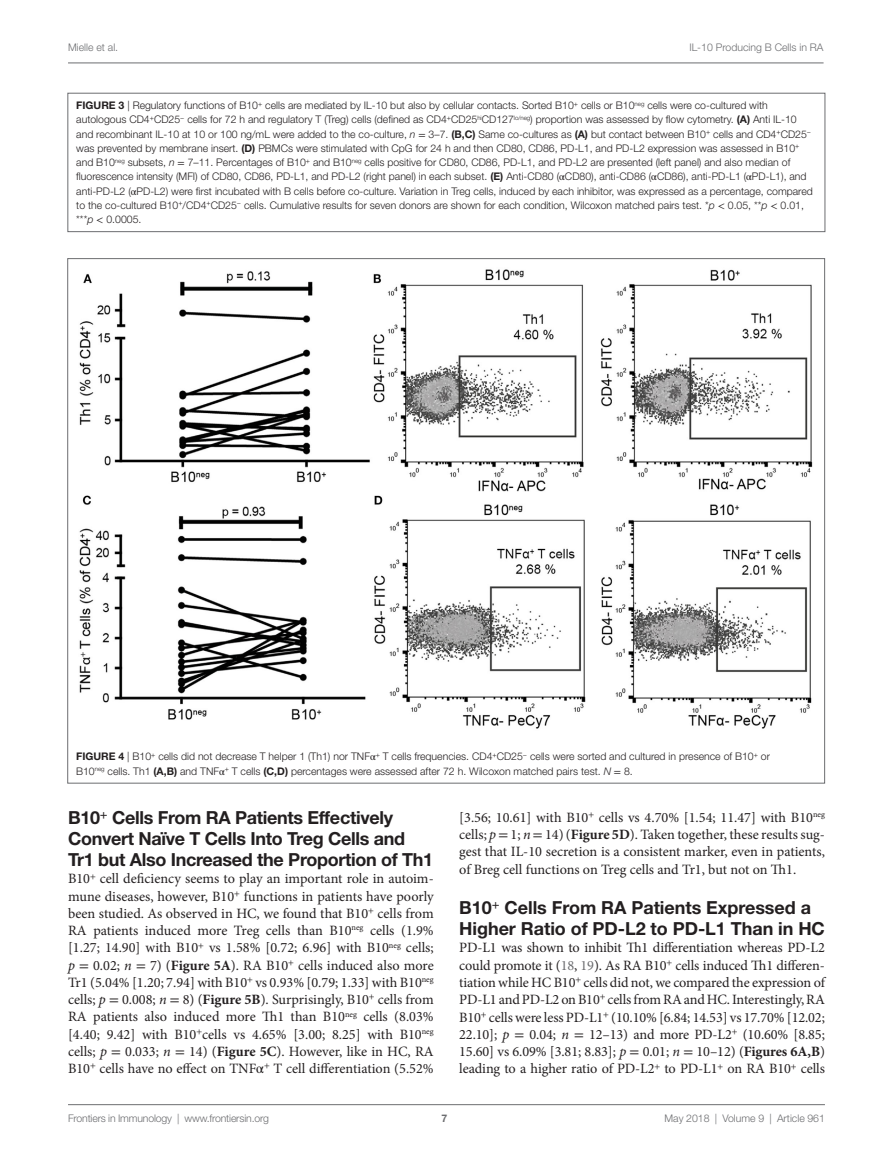
<style>
.page{position:relative;width:893px;height:1170px;background:#fff}
.page>*{position:absolute;margin:0;border:0;box-sizing:border-box;transform-origin:0 0}
.t1{font:700 18px/21px "Helvetica Neue LT Std";letter-spacing:-.02em;color:#231f20}
.t2{font:14.25px/17.2px "Minion Pro";letter-spacing:-.01em;color:#231f20;text-align:justify}
.t3{font:300 10.5px/14.2px "Helvetica Neue LT Std";color:#231f20}
.t4{font:300 10.5px "Helvetica Neue LT Std";color:#6c6d70}
.t5{font:700 10.5px "Helvetica Neue LT Std";color:#6c6d70}
.s1{font-weight:700}
.s2{font-style:italic}
.s3{font-family:"STIX General";font-weight:400}
.s4{font-family:"STIX General"}
.s5{color:#6c6d70}
</style>
<div class="page">
<img style="left:79px;top:269px;width:734px;height:460px">
<div style="left:68px;top:93px;width:757px;height:139px;border:1px solid #6c6d70"></div>
<hr style="left:68px;top:1104px;width:757px;height:1px;background:#6c6d70">
<hr style="left:68px;top:63px;width:755px;height:1px;background:#6c6d70">
<p class="t4" style="left:68px;top:41px;width:52px">Mielle et al.</p>
<p class="t4" style="left:689px;top:41px;width:136px">IL-10 Producing B Cells in RA</p>
<p class="t3" style="left:76px;top:98px;width:738px"><span class="s1">Figure 3</span> | Regulatory functions of B10<sup>+</sup> cells are mediated by IL-10 but also by cellular contacts. Sorted B10<sup>+</sup> cells or B10<sup>neg</sup> cells were co-cultured with autologous CD4<sup>+</sup>CD25<sup>−</sup> cells for 72 h and regulatory T (Treg) cells (defined as CD4<sup>+</sup>CD25<sup>hi</sup>CD127<sup>lo/neg</sup>) proportion was assessed by flow cytometry. <span class="s1">(A)</span> Anti IL-10 and recombinant IL-10 at 10 or 100 ng/mL were added to the co-culture, <span class="s2">n</span> <span class="s3">=</span> 3–7. <span class="s1">(B,C)</span> Same co-cultures as <span class="s1">(A)</span> but contact between B10<sup>+</sup> cells and CD4<sup>+</sup>CD25<sup>− </sup>was prevented by membrane insert. <span class="s1">(D)</span> PBMCs were stimulated with CpG for 24 h and then CD80, CD86, PD-L1, and PD-L2 expression was assessed in B10<sup>+ </sup>and B10<sup>neg</sup> subsets, <span class="s2">n</span> <span class="s3">=</span> 7–11. Percentages of B10<sup>+</sup> and B10<sup>neg</sup> cells positive for CD80, CD86, PD-L1, and PD-L2 are presented (left panel) and also median of fluorescence intensity (MFI) of CD80, CD86, PD-L1, and PD-L2 (right panel) in each subset. <span class="s1">(E)</span> Anti-CD80 (<span class="s3">α</span>CD80), anti-CD86 (<span class="s3">α</span>CD86), anti-PD-L1 (<span class="s3">α</span>PD-L1), and anti-PD-L2 (<span class="s3">α</span>PD-L2) were first incubated with B cells before co-culture. Variation in Treg cells, induced by each inhibitor, was expressed as a percentage, compared to the co-cultured B10<sup>+</sup>/CD4<sup>+</sup>CD25<sup>−</sup> cells. Cumulative results for seven donors are shown for each condition, Wilcoxon matched pairs test. *<span class="s2">p</span> <span class="s3">&lt;</span> 0.05, **<span class="s2">p</span> <span class="s3">&lt;</span> 0.01, ***<span class="s2">p</span> <span class="s3">&lt;</span> 0.0005.</p>
<p class="t3" style="left:76px;top:749px;width:695px"><span class="s1">Figure 4</span> | B10<sup>+</sup> cells did not decrease T helper 1 (Th1) nor TNF<span class="s3">α</span><sup>+</sup> T cells frequencies. CD4<sup>+</sup>CD25<sup>−</sup> cells were sorted and cultured in presence of B10<sup>+</sup> or<br>B10<sup>neg</sup> cells. Th1 <span class="s1">(A,B)</span> and TNF<span class="s3">α</span><sup>+</sup> T cells <span class="s1">(C,D)</span> percentages were assessed after 72 h. Wilcoxon matched pairs test. <span class="s2">N</span> <span class="s3">=</span> 8.</p>
<h1 class="t1" style="left:68px;top:806px;width:367px">B10<sup>+</sup> Cells From RA Patients Effectively<br>Convert Naïve T Cells Into Treg Cells and<br>Tr1 but Also Increased the Proportion of Th1</h1>
<p class="t2" style="left:68px;top:870px;width:367px">B10<sup>+</sup> cell deficiency seems to play an important role in autoim&shy;mune diseases, however, B10<sup>+</sup> functions in patients have poorly been studied. As observed in HC, we found that B10<sup>+</sup> cells from RA patients induced more Treg cells than B10<sup>neg</sup> cells (1.9% [1.27; 14.90] with B10<sup>+</sup> vs 1.58% [0.72; 6.96] with B10<sup>neg</sup> cells; <span class="s2">p</span> <span class="s4">=</span> 0.02; <span class="s2">n</span> <span class="s4">=</span> 7) (<span class="s1">Figure 5A</span>). RA B10<sup>+</sup> cells induced also more Tr1 (5.04% [1.20; 7.94] with B10<sup>+</sup> vs 0.93% [0.79; 1.33] with B10<sup>neg </sup>cells; <span class="s2">p</span> <span class="s4">=</span> 0.008; <span class="s2">n</span> <span class="s4">=</span> 8) (<span class="s1">Figure 5B</span>). Surprisingly, B10<sup>+</sup> cells from RA patients also induced more Th1 than B10<sup>neg</sup> cells (8.03% [4.40; 9.42] with B10<sup>+</sup>cells vs 4.65% [3.00; 8.25] with B10<sup>neg </sup>cells; <span class="s2">p</span> <span class="s4">=</span> 0.033; <span class="s2">n</span> <span class="s4">=</span> 14) (<span class="s1">Figure 5C</span>). However, like in HC, RA B10<sup>+</sup> cells have no effect on TNF<span class="s4">α</span><sup>+</sup> T cell differentiation (5.52%</p>
<p class="t2" style="left:459px;top:808px;width:367px">[3.56; 10.61] with B10<sup>+</sup> cells vs 4.70% [1.54; 11.47] with B10<sup>neg </sup>cells; <span class="s2">p</span> <span class="s4">=</span> 1; <span class="s2">n</span> <span class="s4">=</span> 14) (<span class="s1">Figure 5D</span>). Taken together, these results sug&shy;gest that IL-10 secretion is a consistent marker, even in patients, of Breg cell functions on Treg cells and Tr1, but not on Th1.</p>
<h1 class="t1" style="left:459px;top:896px;width:353px">B10<sup>+</sup> Cells From RA Patients Expressed a<br>Higher Ratio of PD-L2 to PD-L1 Than in HC</h1>
<p class="t2" style="left:459px;top:939px;width:367px">PD-L1 was shown to inhibit Th1 differentiation whereas PD-L2 could promote it (<span class="s5">18</span>, <span class="s5">19</span>). As RA B10<sup>+</sup> cells induced Th1 differen&shy;tiation while HC B10<sup>+</sup> cells did not, we compared the expression of PD-L1 and PD-L2 on B10<sup>+</sup> cells from RA and HC. Interestingly, RA B10<sup>+</sup> cells were less PD-L1<sup>+</sup> (10.10% [6.84; 14.53] vs 17.70% [12.02; 22.10]; <span class="s2">p</span> <span class="s4">=</span> 0.04; <span class="s2">n</span> <span class="s4">=</span> 12–13) and more PD-L2<sup>+</sup> (10.60% [8.85; 15.60] vs 6.09% [3.81; 8.83]; <span class="s2">p</span> <span class="s4">=</span> 0.01; <span class="s2">n</span> <span class="s4">=</span> 10–12) (<span class="s1">Figures 6A,B</span>) leading to a higher ratio of PD-L2<sup>+</sup> to PD-L1<sup>+</sup> on RA B10<sup>+</sup> cells</p>
<p class="t4" style="left:68px;top:1111px;width:203px">Frontiers in Immunology | www.frontiersin.org</p>
<p class="t4" style="left:665px;top:1111px;width:162px">May 2018 | Volume 9 | Article 961</p>
<p class="t5" style="left:441px;top:1111px;width:7px">7</p>
</div>
